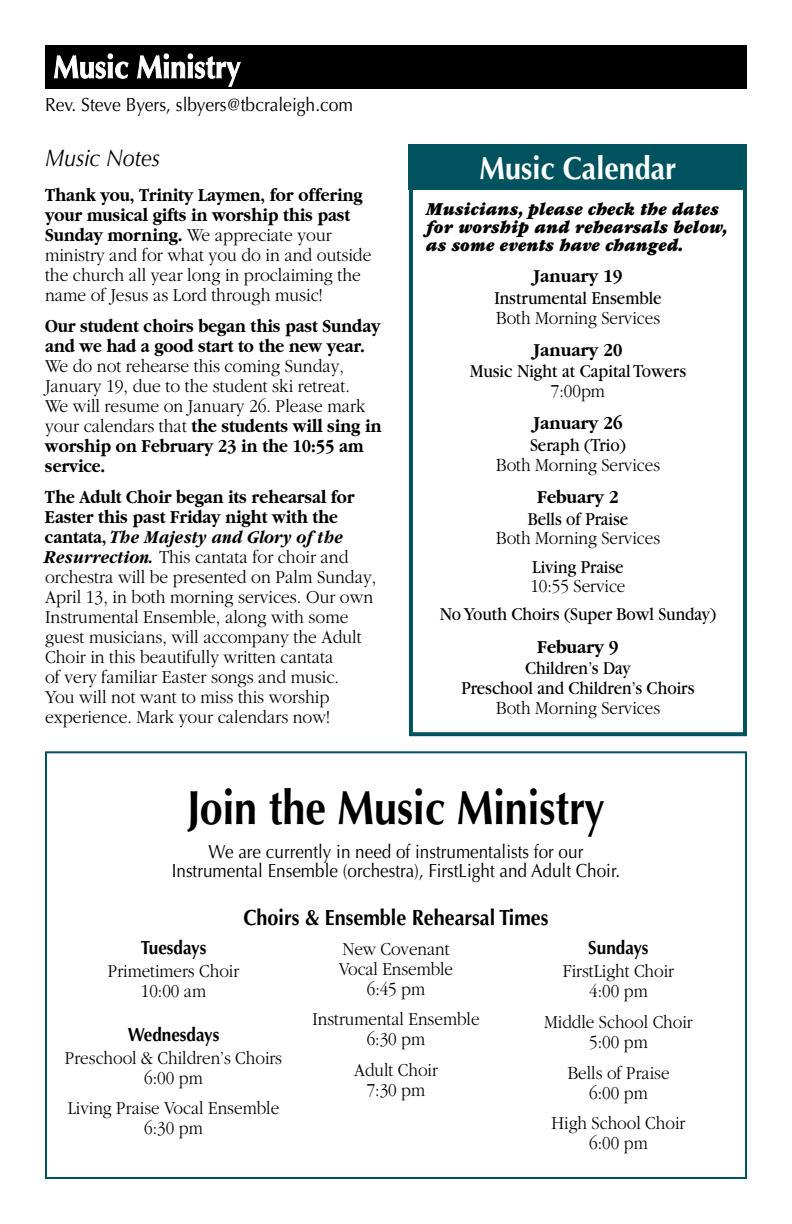
<style>
.page{position:relative;width:792px;height:1224px;background:#fff}
.page>*{position:absolute;margin:0;border:0;box-sizing:border-box;transform-origin:0 0}
.t1{font:700 48px "Optima";color:#000;scale:.86 1}
.t2{font:700 32px "Optima";color:#fff;scale:.9 1}
.t3{font:italic 24px "Optima";letter-spacing:-.005em;color:#000;scale:.9 1}
.t4{font:700 22px "Optima";color:#000;scale:.9 1}
.t5{font:300 19px/20px "Garamond";color:#000;scale:.92 1}
.t6{font:300 19px/20px "Garamond";color:#000;text-align:center;scale:.9 1}
.t7{font:19px/19.6px "Garamond";color:#000;text-align:center;scale:.9 1}
.t8{font:19px/19.6px "Optima";color:#000;text-align:center;scale:.9 1}
.t9{font:italic 900 19px/18.4px "Garamond";letter-spacing:.005em;color:#000;scale:.88 1}
.t10{font:700 19px/20px "Garamond";color:#000;scale:.88 1}
.t11{font:700 19px "Garamond";color:#000;scale:.92 1}
.t12{font:19px "Optima";color:#000;scale:.92 1}
.t13{font:700 19px "Optima";color:#000;scale:.9 1}
.s1{font-weight:700}
.s2{font-weight:700;font-style:italic}
</style>
<div class="page">
<div style="left:45px;top:45px;width:702px;height:43px;background:#000"></div>
<svg style="left:54px;top:53px;width:75px;height:26px"></svg>
<svg style="left:137px;top:53px;width:104px;height:34px"></svg>
<div style="left:409px;top:144px;width:338px;height:46px;background:#00535e"></div>
<div style="left:409px;top:144px;width:338px;height:592px;border:4px solid #00535e"></div>
<div style="left:45px;top:751px;width:702px;height:428px;border:2px solid #00535e"></div>
<p class="t12" style="left:45px;top:94px;width:337px">Rev. Steve Byers, slbyers@tbcraleigh.com</p>
<p class="t3" style="left:45px;top:144px;width:130px">Music Notes</p>
<p class="t5" style="left:45px;top:185px;width:356px"><span class="s1">Thank you, Trinity Laymen, for offering your musical gifts in worship this past Sunday morning.</span> We appreciate your ministry and for what you do in and outside the church all year long in proclaiming the name of Jesus as Lord through music!</p>
<p class="t10" style="left:45px;top:316px;width:383px">Our student choirs began this past Sunday and we had a good start to the new year.</p>
<p class="t5" style="left:45px;top:356px;width:367px">We do not rehearse this coming Sunday, January 19, due to the student ski retreat.<br>We will resume on January 26. Please mark your calendars that <span class="s1">the students will sing in worship on February 23 in the 10:55 am service.</span></p>
<p class="t5" style="left:45px;top:487px;width:362px"><span class="s1">The Adult Choir began its rehearsal for Easter this past Friday night with the cantata,</span> <span class="s2">The Majesty and Glory of the Resurrection.</span> This cantata for choir and orchestra will be presented on Palm Sunday, April 13, in both morning services. Our own Instrumental Ensemble, along with some guest musicians, will accompany the Adult Choir in this beautifully written cantata<br>of very familiar Easter songs and music.<br>You will not want to miss this worship experience. Mark your calendars now!</p>
<h2 class="t2" style="left:480px;top:149px;width:220px">Music Calendar</h2>
<p class="t9" style="left:426px;top:200px;width:345px">Musicians, please check the dates for worship and rehearsals below, as some events have changed.</p>
<p class="t11" style="left:533px;top:266px;width:99px">January 19</p>
<p class="t7" style="left:494px;top:288px;width:187px">Instrumental Ensemble</p>
<p class="t6" style="left:496px;top:308px;width:184px">Both Morning Services</p>
<p class="t11" style="left:533px;top:339px;width:99px">January 20</p>
<p class="t7" style="left:470px;top:362px;width:242px">Music Night at Capital Towers</p>
<p class="t6" style="left:551px;top:381px;width:62px">7:00pm</p>
<p class="t11" style="left:533px;top:413px;width:99px">January 26</p>
<p class="t7" style="left:530px;top:436px;width:108px">Seraph (Trio)</p>
<p class="t6" style="left:496px;top:455px;width:184px">Both Morning Services</p>
<p class="t11" style="left:537px;top:486px;width:90px">Febuary 2</p>
<p class="t7" style="left:528px;top:509px;width:113px">Bells of Praise</p>
<p class="t6" style="left:496px;top:528px;width:184px">Both Morning Services</p>
<p class="t7" style="left:532px;top:557px;width:103px">Living Praise</p>
<p class="t6" style="left:530px;top:576px;width:107px">10:55 Service</p>
<p class="t7" style="left:440px;top:605px;width:309px">No Youth Choirs (Super Bowl Sunday)</p>
<p class="t11" style="left:537px;top:636px;width:90px">Febuary 9</p>
<p class="t7" style="left:461px;top:659px;width:261px">Children’s Day<br>Preschool and Children’s Choirs</p>
<p class="t6" style="left:496px;top:698px;width:184px">Both Morning Services</p>
<h1 class="t1" style="left:187px;top:780px;width:487px">Join the Music Ministry</h1>
<p class="t8" style="left:172px;top:842px;width:500px">We are currently in need of instrumentalists for our<br>Instrumental Ensemble (orchestra), FirstLight and Adult Choir.</p>
<p class="t4" style="left:243px;top:904px;width:341px">Choirs &amp; Ensemble Rehearsal Times</p>
<p class="t13" style="left:141px;top:937px;width:74px">Tuesdays</p>
<p class="t6" style="left:108px;top:961px;width:147px">Primetimers Choir<br>10:00 am</p>
<p class="t13" style="left:128px;top:1023px;width:103px">Wednesdays</p>
<p class="t6" style="left:65px;top:1048px;width:243px">Preschool &amp; Children’s Choirs<br>6:00 pm</p>
<p class="t6" style="left:68px;top:1098px;width:237px">Living Praise Vocal Ensemble<br>6:30 pm</p>
<p class="t6" style="left:339px;top:939px;width:129px">New Covenant<br>Vocal Ensemble<br>6:45 pm</p>
<p class="t6" style="left:312px;top:1010px;width:187px">Instrumental Ensemble<br>6:30 pm</p>
<p class="t6" style="left:354px;top:1060px;width:95px">Adult Choir<br>7:30 pm</p>
<p class="t13" style="left:588px;top:937px;width:69px">Sundays</p>
<p class="t6" style="left:563px;top:961px;width:125px">FirstLight Choir<br>4:00 pm</p>
<p class="t6" style="left:544px;top:1012px;width:166px">Middle School Choir<br>5:00 pm</p>
<p class="t6" style="left:567px;top:1063px;width:115px">Bells of Praise<br>6:00 pm</p>
<p class="t6" style="left:552px;top:1114px;width:150px">High School Choir<br>6:00 pm</p>
</div>
